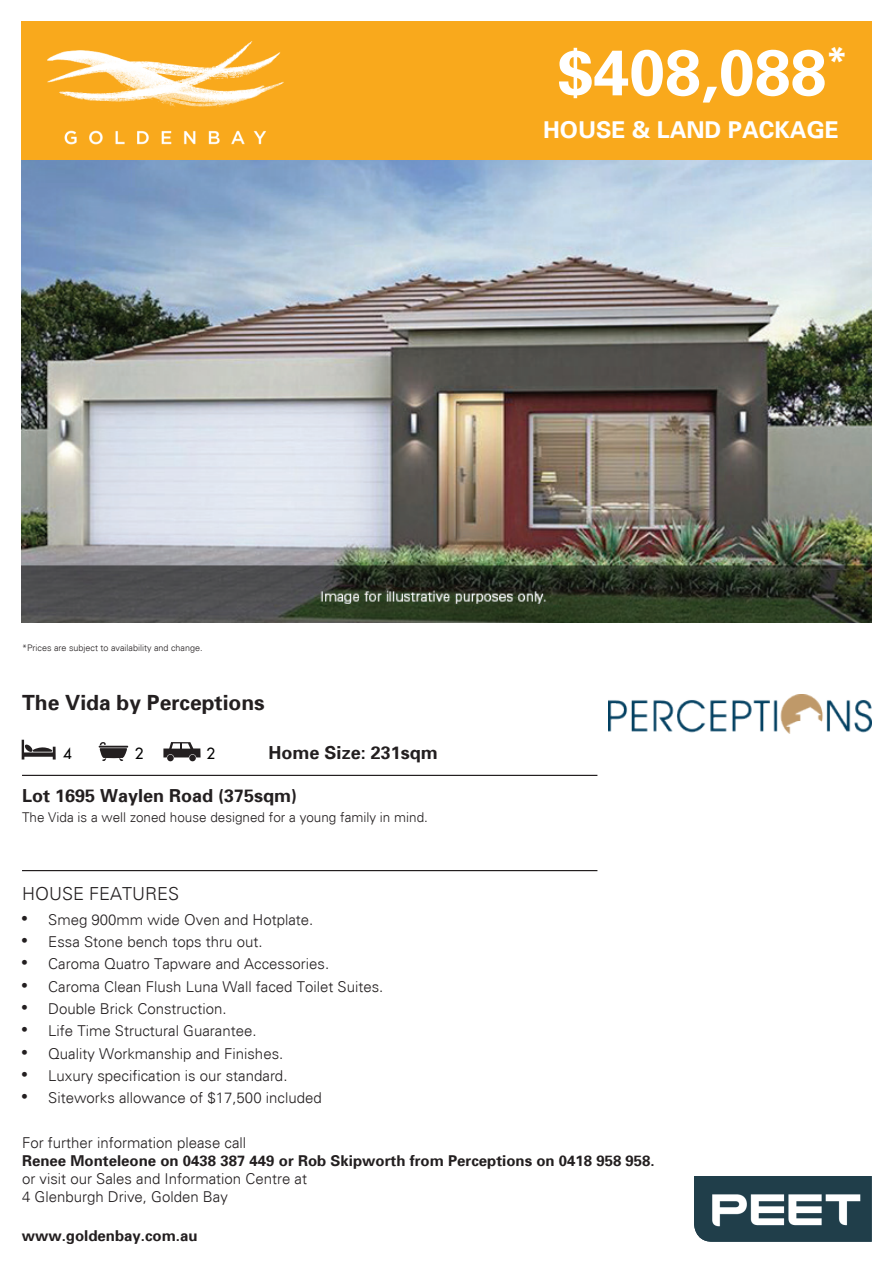
<style>
.page{position:relative;width:893px;height:1263px;background:#fff}
.page>*{position:absolute;margin:0;border:0;box-sizing:border-box;transform-origin:0 0}
.t1{font:700 64.5px "Univers";color:#fff}
.t2{font:700 23.25px "Univers";color:#fff}
.t3{font:700 21px "Univers";color:#231f20}
.t4{font:700 18px "Univers";color:#231f20}
.t5{font:300 18px "Univers";color:#231f20}
.t6{font:300 15px/18px "Univers";color:#231f20}
.t7{font:700 15px "Univers";color:#231f20}
.t8{font:500 15px "Futura Std";color:#000}
.t9{font:300 13.5px "Univers";color:#231f20}
.t10{font:300 9px "Univers";color:#231f20}
.s1{font-family:"Gill Sans";font-weight:400;font-size:19.5px}
</style>
<div class="page">
<img style="left:21px;top:159px;width:851px;height:464px">
<div style="left:21px;top:21px;width:851px;height:138px;background:#f9a91c"></div>
<img style="left:47px;top:41px;width:237px;height:104px">
<img style="left:608px;top:695px;width:264px;height:38px">
<img style="left:694px;top:1176px;width:178px;height:66px">
<hr style="left:22px;top:775px;width:575px;height:1px;background:#231f20">
<hr style="left:22px;top:870px;width:575px;height:1px;background:#231f20">
<svg style="left:22px;top:740px;width:34px;height:19px"></svg>
<hr style="left:99px;top:746px;width:29px;height:2px;background:#231f20">
<svg style="left:100px;top:742px;width:27px;height:19px"></svg>
<div style="left:167px;top:755px;width:7px;height:6px;background:#231f20;border-radius:50%"></div>
<div style="left:189px;top:755px;width:7px;height:6px;background:#231f20;border-radius:50%"></div>
<svg style="left:163px;top:742px;width:38px;height:15px"></svg>
<h1 class="t1" style="left:557px;top:34px;width:291px">$408,088<sup>*</sup></h1>
<h2 class="t2" style="left:543px;top:116px;width:297px">HOUSE &amp; LAND PACKAGE</h2>
<p class="t10" style="left:22px;top:643px;width:182px">*Prices are subject to availability and change.</p>
<h3 class="t3" style="left:22px;top:690px;width:244px">The Vida by Perceptions</h3>
<p class="t4" style="left:269px;top:741px;width:171px">Home Size: 231sqm</p>
<p class="t4" style="left:22px;top:785px;width:277px">Lot 1695 Waylen Road (375sqm)</p>
<p class="t9" style="left:22px;top:809px;width:407px">The Vida is a well zoned house designed for a young family in mind.</p>
<p class="t8" style="left:63px;top:743px;width:10px">4</p>
<p class="t8" style="left:135px;top:743px;width:10px">2</p>
<p class="t8" style="left:206px;top:743px;width:10px">2</p>
<p class="t5" style="left:22px;top:883px;width:159px">HOUSE FEATURES</p>
<p class="t6" style="left:21px;top:911px;width:294px"><span class="s1">•</span> Smeg 900mm wide Oven and Hotplate.</p>
<p class="t6" style="left:21px;top:933px;width:243px"><span class="s1">•</span> Essa Stone bench tops thru out.</p>
<p class="t6" style="left:21px;top:955px;width:309px"><span class="s1">•</span> Caroma Quatro Tapware and Accessories.</p>
<p class="t6" style="left:21px;top:977px;width:364px"><span class="s1">•</span> Caroma Clean Flush Luna Wall faced Toilet Suites.</p>
<p class="t6" style="left:21px;top:1000px;width:207px"><span class="s1">•</span> Double Brick Construction.</p>
<p class="t6" style="left:21px;top:1022px;width:237px"><span class="s1">•</span> Life Time Structural Guarantee.</p>
<p class="t6" style="left:21px;top:1044px;width:264px"><span class="s1">•</span> Quality Workmanship and Finishes.</p>
<p class="t6" style="left:21px;top:1066px;width:268px"><span class="s1">•</span> Luxury specification is our standard.</p>
<p class="t6" style="left:21px;top:1089px;width:302px"><span class="s1">•</span> Siteworks allowance of $17,500 included</p>
<p class="t6" style="left:22px;top:1133px;width:226px">For further information please call</p>
<p class="t7" style="left:22px;top:1151px;width:634px">Renee Monteleone on 0438 387 449 or Rob Skipworth from Perceptions on 0418 958 958.</p>
<p class="t6" style="left:22px;top:1169px;width:287px">or visit our Sales and Information Centre at<br>4 Glenburgh Drive, Golden Bay</p>
<p class="t7" style="left:22px;top:1226px;width:177px">www.goldenbay.com.au</p>
</div>
